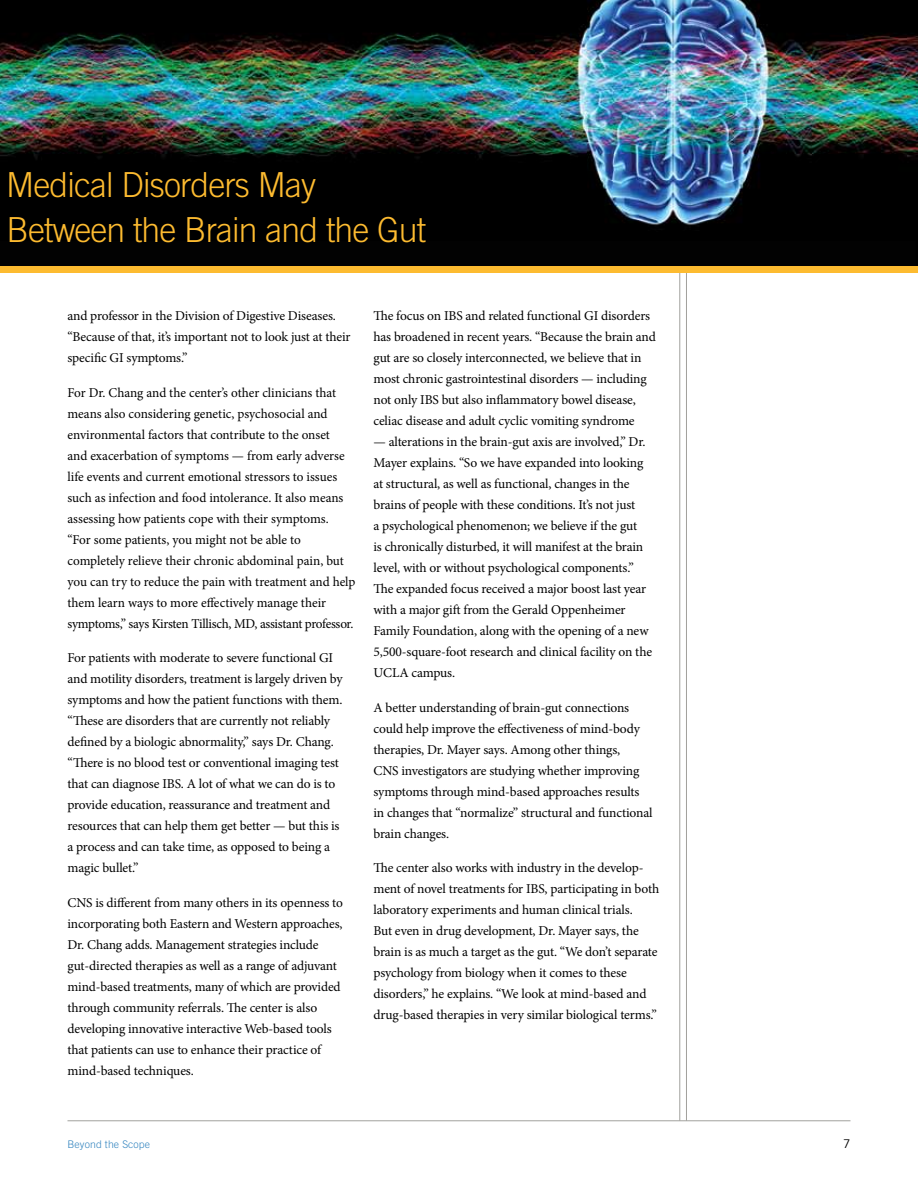
<style>
.page{position:relative;width:918px;height:1188px;background:#fff}
.page>*{position:absolute;margin:0;border:0;box-sizing:border-box;transform-origin:0 0}
.t1{font:300 34.5px/45px "Trade Gothic";letter-spacing:-.025em;color:#fdbb30}
.TradeGothicBody{font:13.5px/21px "Minion Pro";letter-spacing:-.01em;color:#000}
.t2{font:12px "Trade Gothic";color:#000}
.t3{font:300 10.5px "Trade Gothic";letter-spacing:.01em;color:#3284bf}
</style>
<div class="page">
<hr style="left:680px;top:273px;width:1px;height:848px;background:#a2a19d">
<hr style="left:686px;top:273px;width:1px;height:848px;background:#a2a19d">
<img style="left:0;top:0;width:918px;height:267px">
<hr style="left:68px;top:1120px;width:782px;height:1px;background:#a2a19d">
<div style="left:0;top:267px;width:918px;height:6px;background:#fdbb30"></div>
<h1 class="t1" style="left:6px;top:162px;width:421px">Medical Disorders May<br>Between the Brain and the Gut</h1>
<p class="TradeGothicBody" style="left:68px;top:306px;width:285px">and professor in the Division of Digestive Diseases. “Because of that, it’s important not to look just at their specific GI symptoms.”</p>
<p class="TradeGothicBody" style="left:68px;top:382px;width:289px">For Dr. Chang and the center’s other clinicians that means also considering genetic, psychosocial and environmental factors that contribute to the onset<br>and exacerbation of symptoms — from early adverse life events and current emotional stressors to issues such as infection and food intolerance. It also means assessing how patients cope with their symptoms.<br>“For some patients, you might not be able to completely relieve their chronic abdominal pain, but you can try to reduce the pain with treatment and help them learn ways to more effectively manage their symptoms,” says Kirsten Tillisch, MD, assistant professor.</p>
<p class="TradeGothicBody" style="left:68px;top:648px;width:277px">For patients with moderate to severe functional GI and motility disorders, treatment is largely driven by symptoms and how the patient functions with them. “These are disorders that are currently not reliably defined by a biologic abnormality,” says Dr. Chang. “There is no blood test or conventional imaging test that can diagnose IBS. A lot of what we can do is to provide education, reassurance and treatment and resources that can help them get better — but this is a process and can take time, as opposed to being a magic bullet.”</p>
<p class="TradeGothicBody" style="left:68px;top:892px;width:277px">CNS is different from many others in its openness to incorporating both Eastern and Western approaches, Dr. Chang adds. Management strategies include gut-directed therapies as well as a range of adjuvant mind-based treatments, many of which are provided through community referrals. The center is also developing innovative interactive Web-based tools that patients can use to enhance their practice of mind-based techniques.</p>
<p class="TradeGothicBody" style="left:374px;top:306px;width:284px">The focus on IBS and related functional GI disorders has broadened in recent years. “Because the brain and gut are so closely interconnected, we believe that in most chronic gastrointestinal disorders — including not only IBS but also inflammatory bowel disease, celiac disease and adult cyclic vomiting syndrome</p>
<p class="TradeGothicBody" style="left:374px;top:432px;width:280px">— alterations in the brain-gut axis are involved,” Dr.<br>Mayer explains. “So we have expanded into looking at structural, as well as functional, changes in the brains of people with these conditions. It’s not just<br>a psychological phenomenon; we believe if the gut<br>is chronically disturbed, it will manifest at the brain level, with or without psychological components.” The expanded focus received a major boost last year with a major gift from the Gerald Oppenheimer Family Foundation, along with the opening of a new 5,500-square-foot research and clinical facility on the UCLA campus.</p>
<p class="TradeGothicBody" style="left:374px;top:697px;width:281px">A better understanding of brain-gut connections could help improve the effectiveness of mind-body therapies, Dr. Mayer says. Among other things,<br>CNS investigators are studying whether improving symptoms through mind-based approaches results in changes that “normalize” structural and functional brain changes.</p>
<p class="TradeGothicBody" style="left:374px;top:858px;width:287px">The center also works with industry in the develop&shy;ment of novel treatments for IBS, participating in both laboratory experiments and human clinical trials.<br>But even in drug development, Dr. Mayer says, the brain is as much a target as the gut. “We don’t separate psychology from biology when it comes to these disorders,” he explains. “We look at mind-based and drug-based therapies in very similar biological terms.”</p>
<p class="t3" style="left:68px;top:1138px;width:84px">Beyond the Scope</p>
<p class="t2" style="left:843px;top:1136px;width:9px">7</p>
</div>
